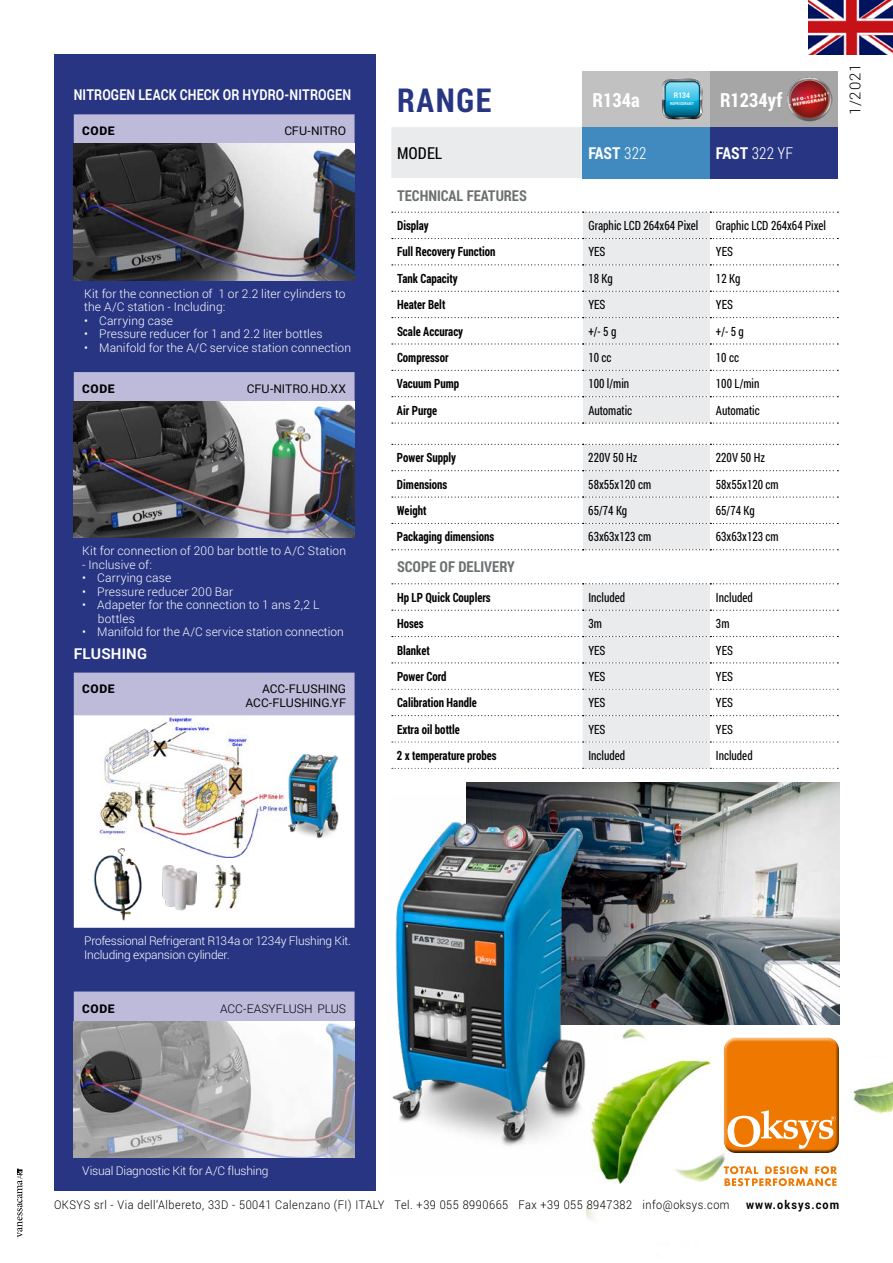
<style>
.page{position:relative;width:893px;height:1263px;background:#fff}
.page>*{position:absolute;margin:0;border:0;box-sizing:border-box;transform-origin:0 0}
.t1{font:700 33px "Roboto Condensed";letter-spacing:.05em;color:#283583}
.t2{font:700 19.5px "Roboto Condensed";color:#fff}
.t3{font:300 16.5px "Roboto Condensed";color:#fff}
.t4{font:700 16.5px "Roboto Condensed";color:#fff}
.t5{font:16.5px "Roboto Condensed";color:#000}
.t6{font:700 15px "Roboto";letter-spacing:.01em;color:#fff;scale:.82 1}
.t7{font:700 15px "Roboto Condensed";color:#6c7071}
.t8{font:700 15px "Roboto";letter-spacing:.01em;color:#fff}
.t9{font:300 15px "Roboto";color:#000}
.t10{font:12.75px "Roboto Condensed";color:#000;scale:.9 1}
.t11{font:700 12.75px "Roboto Condensed";color:#000;scale:.9 1}
.t12{font:300 12px/13.5px "Roboto";letter-spacing:.005em;color:#fff}
.t13{font:300 12px/13.5px "Roboto";letter-spacing:-.015em;color:#fff}
.t14{font:300 12px "Roboto";letter-spacing:.05em;color:#000;scale:.91 1}
.t15{font:12px/14.4px "Roboto";letter-spacing:-.005em;color:#000;text-align:right}
.t16{font:300 12px "Roboto";letter-spacing:-.005em;color:#000}
.t17{font:900 12px "Roboto";letter-spacing:.05em;color:#000}
.t18{font:700 12px "Roboto";letter-spacing:.1em;color:#000;scale:.91 1}
.t19{font:700 7.8px "Roboto";color:#fff;scale:.87 1}
.t20{font:700 4.05px "Roboto";letter-spacing:.01em;color:#fff;scale:.87 1}
.s1{font-weight:300}
.s2{font-weight:700}
</style>
<div class="page">
<svg style="left:17px;top:1168px;width:5px;height:69px"></svg>
<img style="left:853px;top:1081px;width:40px;height:34px">
<img style="left:587px;top:1024px;width:163px;height:196px">
<div style="left:54px;top:54px;width:321px;height:1137px;background:#283583"></div>
<div style="left:719px;top:1033px;width:121px;height:116px;background:#fff;opacity:.75"></div>
<div style="left:722px;top:1041px;width:118px;height:113px;background:#000;opacity:.75"></div>
<svg style="left:727px;top:1110px;width:108px;height:39px"></svg>
<svg style="left:724px;top:1166px;width:113px;height:20px"></svg>
<img style="left:466px;top:782px;width:373px;height:242px">
<img style="left:392px;top:795px;width:216px;height:380px">
<img style="left:808px;top:0;width:85px;height:54px">
<div style="left:583px;top:72px;width:127px;height:55px;background:#c1c1c1"></div>
<div style="left:710px;top:72px;width:128px;height:55px;background:#a6a6a6"></div>
<svg style="left:391px;top:127px;width:319px;height:85px"></svg>
<div style="left:583px;top:127px;width:127px;height:51px;background:#408ac0"></div>
<div style="left:710px;top:127px;width:128px;height:51px;background:#283583"></div>
<svg style="left:391px;top:212px;width:447px;height:556px"></svg>
<svg style="left:392px;top:212px;width:446px;height:1px"></svg>
<svg style="left:392px;top:238px;width:446px;height:1px"></svg>
<svg style="left:392px;top:264px;width:446px;height:1px"></svg>
<svg style="left:392px;top:291px;width:446px;height:1px"></svg>
<svg style="left:392px;top:317px;width:446px;height:1px"></svg>
<svg style="left:392px;top:343px;width:446px;height:1px"></svg>
<svg style="left:392px;top:370px;width:446px;height:1px"></svg>
<svg style="left:392px;top:396px;width:446px;height:1px"></svg>
<svg style="left:392px;top:422px;width:446px;height:23px"></svg>
<svg style="left:392px;top:470px;width:446px;height:1px"></svg>
<svg style="left:392px;top:496px;width:446px;height:2px"></svg>
<svg style="left:392px;top:523px;width:446px;height:1px"></svg>
<svg style="left:392px;top:549px;width:446px;height:1px"></svg>
<svg style="left:392px;top:583px;width:446px;height:1px"></svg>
<svg style="left:392px;top:610px;width:446px;height:1px"></svg>
<svg style="left:392px;top:636px;width:446px;height:1px"></svg>
<svg style="left:392px;top:662px;width:446px;height:1px"></svg>
<svg style="left:392px;top:715px;width:446px;height:1px"></svg>
<svg style="left:392px;top:689px;width:446px;height:1px"></svg>
<svg style="left:392px;top:741px;width:446px;height:1px"></svg>
<svg style="left:392px;top:768px;width:446px;height:1px"></svg>
<div style="left:74px;top:673px;width:281px;height:42px;background:#bdbada"></div>
<svg style="left:74px;top:715px;width:281px;height:306px"></svg>
<div style="left:74px;top:114px;width:281px;height:30px;background:#bdbada"></div>
<svg style="left:74px;top:280px;width:281px;height:122px"></svg>
<img style="left:99px;top:718px;width:240px;height:139px">
<img style="left:287px;top:748px;width:55px;height:95px">
<img style="left:213px;top:865px;width:28px;height:44px">
<img style="left:162px;top:865px;width:35px;height:45px">
<img style="left:88px;top:844px;width:58px;height:79px">
<img style="left:74px;top:144px;width:281px;height:136px">
<img style="left:74px;top:402px;width:281px;height:136px">
<img style="left:787px;top:77px;width:45px;height:44px">
<svg style="left:662px;top:79px;width:41px;height:40px"></svg>
<img style="left:74px;top:1021px;width:281px;height:136px">
<p class="t6" style="left:74px;top:85px;width:340px">NITROGEN LEACK CHECK OR HYDRO-NITROGEN</p>
<p class="t17" style="left:82px;top:123px;width:34px">CODE</p>
<p class="t15" style="left:284px;top:124px;width:63px">CFU-NITRO</p>
<p class="t12" style="left:84px;top:286px;width:263px">Kit for the connection of 1 or 2.2 liter cylinders to the A/C station - Including:</p>
<p class="t12" style="left:84px;top:313px;width:90px">• Carrying case</p>
<p class="t12" style="left:84px;top:327px;width:240px">• Pressure reducer for 1 and 2.2 liter bottles</p>
<p class="t12" style="left:84px;top:340px;width:268px">• Manifold for the A/C service station connection</p>
<p class="t17" style="left:82px;top:380px;width:34px">CODE</p>
<p class="t15" style="left:247px;top:381px;width:101px">CFU-NITRO.HD.XX</p>
<p class="t12" style="left:82px;top:544px;width:265px">Kit for connection of 200 bar bottle to A/C Station</p>
<p class="t12" style="left:82px;top:557px;width:71px">- Inclusive of:</p>
<p class="t12" style="left:82px;top:571px;width:90px">• Carrying case</p>
<p class="t12" style="left:82px;top:584px;width:152px">• Pressure reducer 200 Bar</p>
<p class="t12" style="left:98px;top:598px;width:223px;text-indent:-16px">• Adapeter for the connection to 1 ans 2,2 L bottles</p>
<p class="t12" style="left:82px;top:625px;width:263px">• Manifold for the A/C service station connection</p>
<p class="t8" style="left:74px;top:643px;width:75px">FLUSHING</p>
<p class="t17" style="left:82px;top:680px;width:34px">CODE</p>
<p class="t15" style="left:246px;top:681px;width:102px">ACC-FLUSHING<br>ACC-FLUSHING.YF</p>
<h1 class="t1" style="left:397px;top:77px;width:96px">RANGE</h1>
<h2 class="t2" style="left:593px;top:86px;width:49px">R134a</h2>
<h2 class="t2" style="left:720px;top:86px;width:64px">R1234yf</h2>
<p class="t19" style="left:674px;top:90px;width:20px">R134</p>
<p class="t20" style="left:670px;top:101px;width:29px">REFRIGERANT</p>
<h3 class="t5" style="left:397px;top:142px;width:47px">MODEL</h3>
<h3 class="t4" style="left:588px;top:142px;width:60px">FAST <span class="s1">322</span></h3>
<h3 class="t3" style="left:716px;top:142px;width:79px"><span class="s2">FAST</span> 322 YF</h3>
<p class="t7" style="left:397px;top:185px;width:131px">TECHNICAL FEATURES</p>
<p class="t11" style="left:397px;top:217px;width:37px">Display</p>
<p class="t10" style="left:588px;top:217px;width:124px">Graphic LCD 264x64 Pixel</p>
<p class="t10" style="left:716px;top:217px;width:124px">Graphic LCD 264x64 Pixel</p>
<p class="t11" style="left:397px;top:243px;width:111px">Full Recovery Function</p>
<p class="t10" style="left:588px;top:243px;width:20px">YES</p>
<p class="t10" style="left:716px;top:243px;width:20px">YES</p>
<p class="t11" style="left:397px;top:269px;width:69px">Tank Capacity</p>
<p class="t10" style="left:588px;top:269px;width:29px">18 Kg</p>
<p class="t10" style="left:716px;top:269px;width:29px">12 Kg</p>
<p class="t11" style="left:397px;top:296px;width:55px">Heater Belt</p>
<p class="t10" style="left:588px;top:296px;width:20px">YES</p>
<p class="t10" style="left:716px;top:296px;width:20px">YES</p>
<p class="t11" style="left:397px;top:322px;width:75px">Scale Accuracy</p>
<p class="t10" style="left:588px;top:322px;width:33px">+/- 5 g</p>
<p class="t10" style="left:716px;top:322px;width:33px">+/- 5 g</p>
<p class="t11" style="left:397px;top:349px;width:59px">Compressor</p>
<p class="t10" style="left:588px;top:349px;width:27px">10 cc</p>
<p class="t10" style="left:716px;top:349px;width:27px">10 cc</p>
<p class="t11" style="left:397px;top:375px;width:71px">Vacuum Pump</p>
<p class="t10" style="left:588px;top:375px;width:47px">100 l/min</p>
<p class="t10" style="left:716px;top:375px;width:50px">100 L/min</p>
<p class="t11" style="left:397px;top:401px;width:46px">Air Purge</p>
<p class="t10" style="left:588px;top:401px;width:50px">Automatic</p>
<p class="t10" style="left:716px;top:401px;width:50px">Automatic</p>
<p class="t11" style="left:397px;top:449px;width:67px">Power Supply</p>
<p class="t10" style="left:588px;top:449px;width:56px">220V 50 Hz</p>
<p class="t10" style="left:716px;top:449px;width:56px">220V 50 Hz</p>
<p class="t11" style="left:397px;top:475px;width:58px">Dimensions</p>
<p class="t10" style="left:588px;top:475px;width:71px">58x55x120 cm</p>
<p class="t10" style="left:716px;top:475px;width:71px">58x55x120 cm</p>
<p class="t11" style="left:397px;top:502px;width:34px">Weight</p>
<p class="t10" style="left:588px;top:502px;width:45px">65/74 Kg</p>
<p class="t10" style="left:716px;top:502px;width:45px">65/74 Kg</p>
<p class="t11" style="left:397px;top:528px;width:110px">Packaging dimensions</p>
<p class="t10" style="left:588px;top:528px;width:71px">63x63x123 cm</p>
<p class="t10" style="left:716px;top:528px;width:71px">63x63x123 cm</p>
<p class="t7" style="left:397px;top:557px;width:119px">SCOPE OF DELIVERY</p>
<p class="t11" style="left:397px;top:588px;width:106px">Hp LP Quick Couplers</p>
<p class="t10" style="left:588px;top:588px;width:42px">Included</p>
<p class="t10" style="left:716px;top:588px;width:42px">Included</p>
<p class="t11" style="left:397px;top:615px;width:31px">Hoses</p>
<p class="t10" style="left:588px;top:615px;width:17px">3m</p>
<p class="t10" style="left:716px;top:615px;width:17px">3m</p>
<p class="t11" style="left:397px;top:641px;width:38px">Blanket</p>
<p class="t10" style="left:588px;top:641px;width:20px">YES</p>
<p class="t10" style="left:716px;top:641px;width:20px">YES</p>
<p class="t11" style="left:397px;top:667px;width:57px">Power Cord</p>
<p class="t10" style="left:588px;top:667px;width:20px">YES</p>
<p class="t10" style="left:716px;top:667px;width:20px">YES</p>
<p class="t11" style="left:397px;top:694px;width:90px">Calibration Handle</p>
<p class="t10" style="left:588px;top:694px;width:20px">YES</p>
<p class="t10" style="left:716px;top:694px;width:20px">YES</p>
<p class="t11" style="left:397px;top:720px;width:71px">Extra oil bottle</p>
<p class="t10" style="left:588px;top:720px;width:20px">YES</p>
<p class="t10" style="left:716px;top:720px;width:20px">YES</p>
<p class="t11" style="left:397px;top:747px;width:112px">2 x temperature probes</p>
<p class="t10" style="left:588px;top:747px;width:42px">Included</p>
<p class="t10" style="left:716px;top:747px;width:42px">Included</p>
<p class="t9" style="left:845px;top:115px;width:53px;rotate:-90deg">1/2021</p>
<p class="t13" style="left:84px;top:934px;width:268px">Professional Refrigerant R134a or 1234y Flushing Kit.<br>Including expansion cylinder.</p>
<p class="t17" style="left:82px;top:1000px;width:34px">CODE</p>
<p class="t16" style="left:220px;top:1000px;width:127px">ACC-EASYFLUSH PLUS</p>
<p class="t13" style="left:82px;top:1163px;width:188px">Visual Diagnostic Kit for A/C flushing</p>
<p class="t14" style="left:54px;top:1196px;width:744px">OKSYS srl - Via dell’Albereto, 33D - 50041 Calenzano (FI) ITALY Tel. +39 055 8990665 Fax +39 055 8947382 info@oksys.com</p>
<p class="t18" style="left:746px;top:1196px;width:104px">www.oksys.com</p>
</div>
